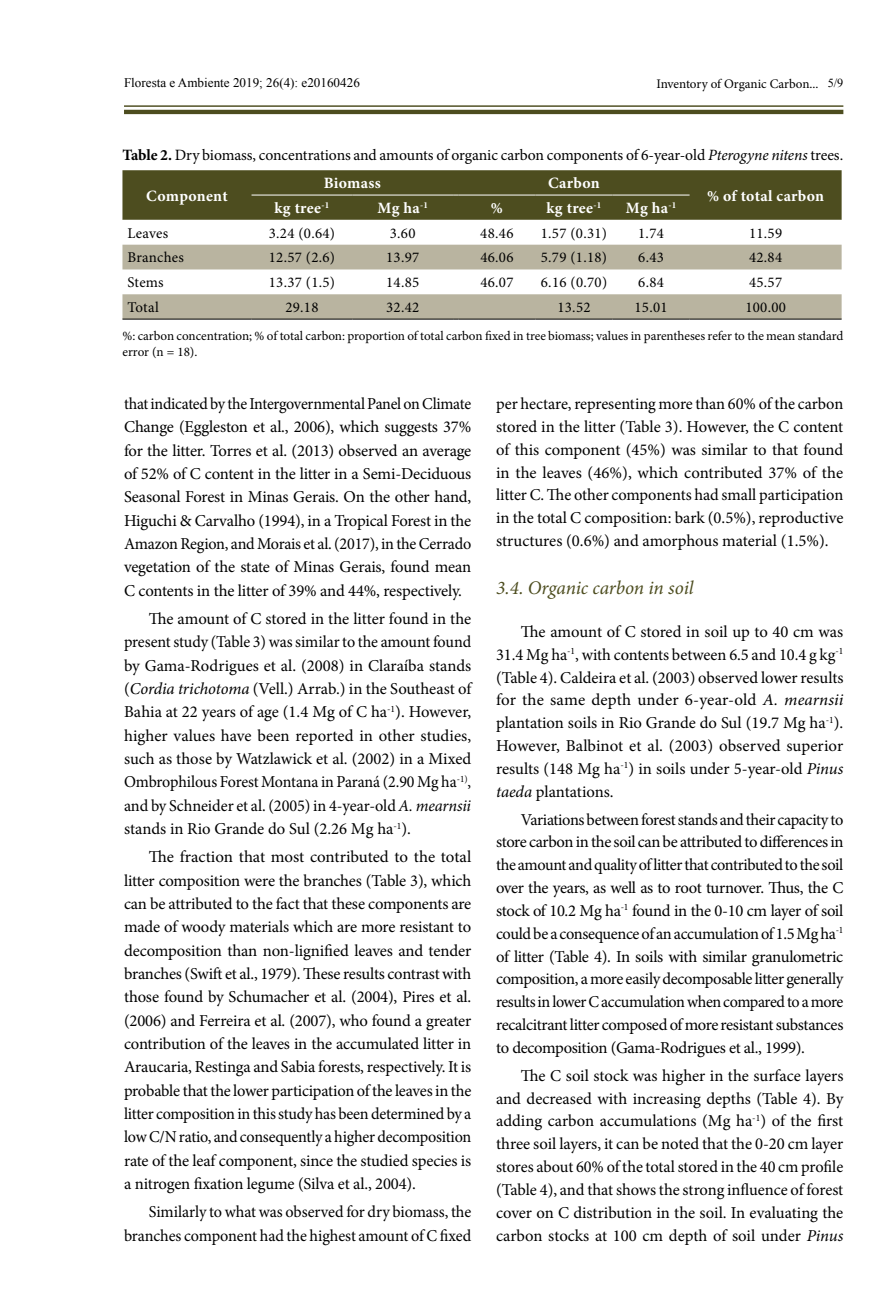
<style>
.page{position:relative;width:893px;height:1315px;background:#fff}
.page>*{position:absolute;margin:0;border:0;box-sizing:border-box;transform-origin:0 0}
.t1{font:italic 19.25px "Minion Pro";letter-spacing:-.005em;color:#4d4d1f}
.t2{font:16.62px/22.8px "Minion Pro";letter-spacing:-.01em;color:#000;text-align:justify}
.t3{font:16.62px/23.3px "Minion Pro";letter-spacing:-.01em;color:#000;text-align:justify;scale:.96 1}
.t4{font:15.75px "Minion Pro";letter-spacing:-.01em;color:#000}
.t5{font:700 15.75px "Minion Pro";letter-spacing:.02em;color:#fff}
.t6{font:14.88px "Minion Pro";letter-spacing:.02em;color:#000}
.t7{font:13.12px/15.8px "Minion Pro";color:#000}
.t8{font:13.12px "Times New Roman";color:#000}
.s1{font-family:"Times New Roman";font-size:12.25px}
.s2{font-weight:700}
.s3{font-style:italic}
</style>
<div class="page">
<hr style="left:124px;top:110px;width:719px;height:4px;background:#4d4d1f">
<hr style="left:124px;top:105px;width:719px;height:2px;background:#4d4d1f">
<svg style="left:122px;top:244px;width:720px;height:1px"></svg>
<svg style="left:122px;top:245px;width:720px;height:74px;fill:#b9b4a0"></svg>
<hr style="left:122px;top:319px;width:130px;height:1px;background:#000">
<hr style="left:252px;top:319px;width:100px;height:1px;background:#000">
<hr style="left:352px;top:319px;width:101px;height:1px;background:#000">
<hr style="left:458px;top:319px;width:77px;height:1px;background:#000">
<hr style="left:535px;top:319px;width:77px;height:1px;background:#000">
<hr style="left:612px;top:319px;width:78px;height:1px;background:#000">
<hr style="left:690px;top:319px;width:152px;height:1px;background:#000">
<div style="left:122px;top:170px;width:720px;height:50px;background:#4d4d1f"></div>
<hr style="left:458px;top:195px;width:77px;height:1px;background:#fff">
<hr style="left:535px;top:195px;width:77px;height:1px;background:#fff">
<hr style="left:612px;top:195px;width:78px;height:1px;background:#fff">
<p class="t8" style="left:124px;top:74px;width:237px">Floresta e Ambiente 2019; 26(4): e20160426</p>
<p class="t7" style="left:656px;top:76px;width:188px">Inventory of Organic Carbon... <span class="s1">5/9</span></p>
<p class="t4" style="left:122px;top:145px;width:722px"><span class="s2">Table 2.</span> Dry biomass, concentrations and amounts of organic carbon components of 6-year-old <span class="s3">Pterogyne nitens</span> trees.</p>
<p class="t5" style="left:146px;top:185px;width:83px">Component</p>
<p class="t5" style="left:324px;top:172px;width:59px">Biomass</p>
<p class="t5" style="left:548px;top:172px;width:53px">Carbon</p>
<p class="t5" style="left:707px;top:185px;width:119px">% of total carbon</p>
<p class="t5" style="left:275px;top:197px;width:56px">kg tree<sup>-1</sup></p>
<p class="t5" style="left:377px;top:197px;width:52px">Mg ha<sup>-1</sup></p>
<p class="t5" style="left:491px;top:197px;width:14px">%</p>
<p class="t5" style="left:547px;top:197px;width:56px">kg tree<sup>-1</sup></p>
<p class="t5" style="left:626px;top:197px;width:52px">Mg ha<sup>-1</sup></p>
<p class="t6" style="left:127px;top:223px;width:42px">Leaves</p>
<p class="t6" style="left:269px;top:223px;width:68px">3.24 (0.64)</p>
<p class="t6" style="left:390px;top:223px;width:27px">3.60</p>
<p class="t6" style="left:480px;top:223px;width:35px">48.46</p>
<p class="t6" style="left:541px;top:223px;width:68px">1.57 (0.31)</p>
<p class="t6" style="left:638px;top:223px;width:27px">1.74</p>
<p class="t6" style="left:749px;top:223px;width:35px">11.59</p>
<p class="t6" style="left:127px;top:248px;width:58px">Branches</p>
<p class="t6" style="left:269px;top:248px;width:68px">12.57 (2.6)</p>
<p class="t6" style="left:386px;top:248px;width:35px">13.97</p>
<p class="t6" style="left:480px;top:248px;width:35px">46.06</p>
<p class="t6" style="left:541px;top:248px;width:68px">5.79 (1.18)</p>
<p class="t6" style="left:638px;top:248px;width:27px">6.43</p>
<p class="t6" style="left:749px;top:248px;width:35px">42.84</p>
<p class="t6" style="left:127px;top:272px;width:38px">Stems</p>
<p class="t6" style="left:269px;top:272px;width:68px">13.37 (1.5)</p>
<p class="t6" style="left:386px;top:272px;width:35px">14.85</p>
<p class="t6" style="left:480px;top:272px;width:35px">46.07</p>
<p class="t6" style="left:541px;top:272px;width:68px">6.16 (0.70)</p>
<p class="t6" style="left:638px;top:272px;width:27px">6.84</p>
<p class="t6" style="left:749px;top:272px;width:35px">45.57</p>
<p class="t6" style="left:127px;top:297px;width:33px">Total</p>
<p class="t6" style="left:285px;top:297px;width:35px">29.18</p>
<p class="t6" style="left:386px;top:297px;width:35px">32.42</p>
<p class="t6" style="left:557px;top:297px;width:35px">13.52</p>
<p class="t6" style="left:634px;top:297px;width:35px">15.01</p>
<p class="t6" style="left:745px;top:297px;width:42px">100.00</p>
<p class="t7" style="left:122px;top:328px;width:722px">%: carbon concentration; % of total carbon: proportion of total carbon fixed in tree biomass; values in parentheses refer to the mean standard error (n = 18).</p>
<p class="t3" style="left:124px;top:392px;width:363px">that indicated by the Intergovernmental Panel on Climate Change (Eggleston et al., 2006), which suggests 37% for the litter. Torres et al. (2013) observed an average of 52% of C content in the litter in a Semi-Deciduous Seasonal Forest in Minas Gerais. On the other hand, Higuchi &amp; Carvalho (1994), in a Tropical Forest in the Amazon Region, and Morais et al. (2017), in the Cerrado vegetation of the state of Minas Gerais, found mean C contents in the litter of 39% and 44%, respectively.</p>
<p class="t2" style="left:124px;top:607px;width:349px;line-height:23.3px;text-indent:25px">The amount of C stored in the litter found in the present study (Table 3) was similar to the amount found by Gama-Rodrigues et al. (2008) in Claraíba stands (<span class="s3">Cordia trichotoma</span> (Vell.) Arrab.) in the Southeast of Bahia at 22 years of age (1.4 Mg of C ha<sup>-1</sup>). However, higher values have been reported in other studies, such as those by Watzlawick et al. (2002) in a Mixed Ombrophilous Forest Montana in Paraná (2.90 Mg ha<sup>-1)</sup>, and by Schneider et al. (2005) in 4-year-old <span class="s3">A. mearnsii </span>stands in Rio Grande do Sul (2.26 Mg ha<sup>-1</sup>).</p>
<p class="t2" style="left:124px;top:845px;width:349px;line-height:23.3px;text-indent:25px">The fraction that most contributed to the total litter composition were the branches (Table 3), which can be attributed to the fact that these components are made of woody materials which are more resistant to decomposition than non-lignified leaves and tender branches (Swift et al., 1979). These results contrast with those found by Schumacher et al. (2004), Pires et al. (2006) and Ferreira et al. (2007), who found a greater contribution of the leaves in the accumulated litter in Araucaria, Restinga and Sabia forests, respectively. It is probable that the lower participation of the leaves in the litter composition in this study has been determined by a low C/N ratio, and consequently a higher decomposition rate of the leaf component, since the studied species is a nitrogen fixation legume (Silva et al., 2004).</p>
<p class="t2" style="left:124px;top:1200px;width:349px;line-height:23.3px;text-align:right">Similarly to what was observed for dry biomass, the branches component had the highest amount of C fixed</p>
<p class="t2" style="left:496px;top:392px;width:349px">per hectare, representing more than 60% of the carbon stored in the litter (Table 3). However, the C content of this component (45%) was similar to that found in the leaves (46%), which contributed 37% of the litter C. The other components had small participation in the total C composition: bark (0.5%), reproductive structures (0.6%) and amorphous material (1.5%).</p>
<p class="t1" style="left:496px;top:575px;width:199px">3.4. Organic carbon in soil</p>
<p class="t2" style="left:496px;top:620px;width:349px;text-indent:25px">The amount of C stored in soil up to 40 cm was 31.4 Mg ha<sup>-1</sup>, with contents between 6.5 and 10.4 g kg<sup>-1 </sup>(Table 4). Caldeira et al. (2003) observed lower results for the same depth under 6-year-old <span class="s3">A. mearnsii </span>plantation soils in Rio Grande do Sul (19.7 Mg ha<sup>-1</sup>).<br>However, Balbinot et al. (2003) observed superior results (148 Mg ha<sup>-1</sup>) in soils under 5-year-old <span class="s3">Pinus taeda</span> plantations.</p>
<p class="t2" style="left:496px;top:808px;width:349px;text-indent:25px">Variations between forest stands and their capacity to store carbon in the soil can be attributed to differences in the amount and quality of litter that contributed to the soil over the years, as well as to root turnover. Thus, the C stock of 10.2 Mg ha<sup>-1</sup> found in the 0-10 cm layer of soil could be a consequence of an accumulation of 1.5 Mg ha<sup>-1 </sup>of litter (Table 4). In soils with similar granulometric composition, a more easily decomposable litter generally results in lower C accumulation when compared to a more recalcitrant litter composed of more resistant substances to decomposition (Gama-Rodrigues et al., 1999).</p>
<p class="t2" style="left:496px;top:1064px;width:349px;text-indent:25px">The C soil stock was higher in the surface layers and decreased with increasing depths (Table 4). By adding carbon accumulations (Mg ha<sup>-1</sup>) of the first three soil layers, it can be noted that the 0-20 cm layer stores about 60% of the total stored in the 40 cm profile (Table 4), and that shows the strong influence of forest cover on C distribution in the soil. In evaluating the carbon stocks at 100 cm depth of soil under <span class="s3">Pinus</span></p>
</div>
